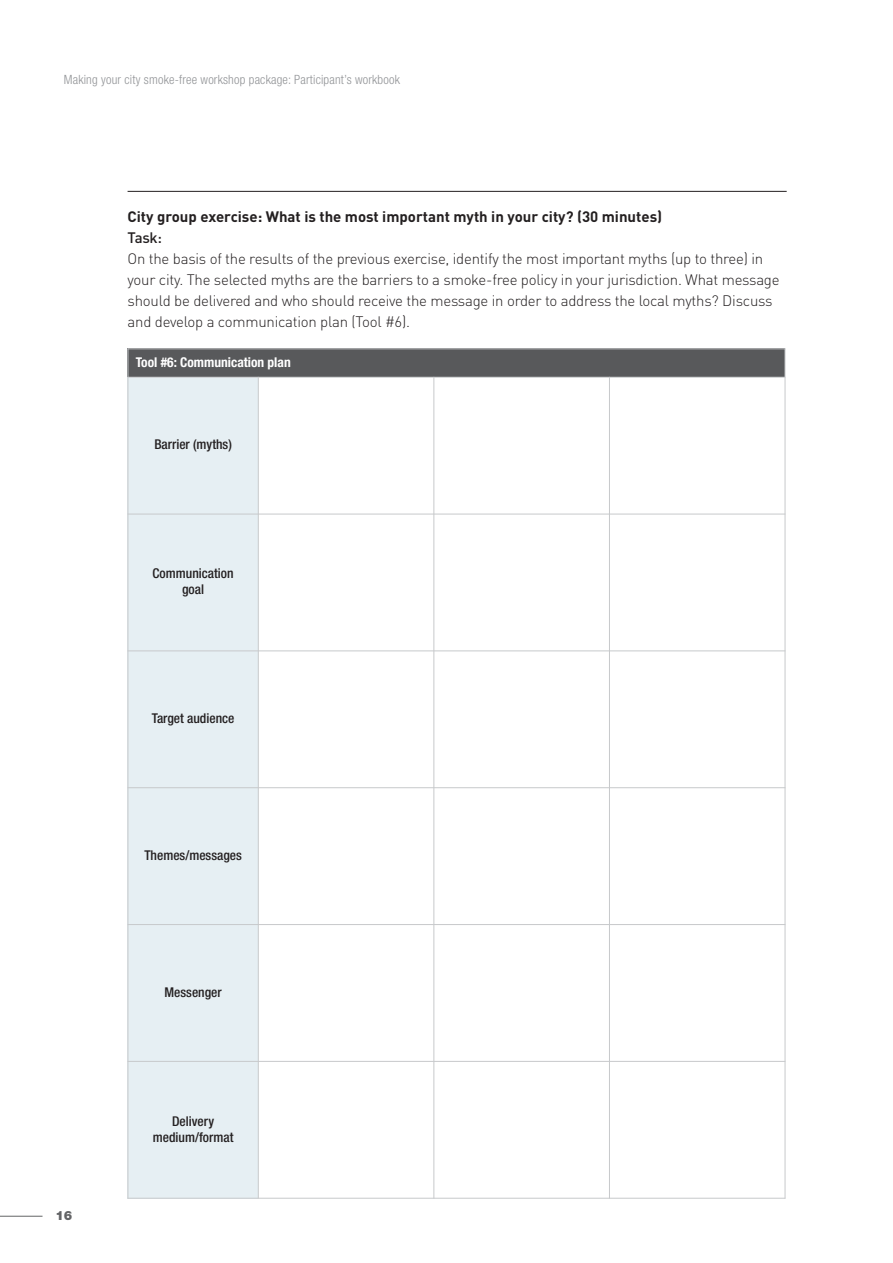
<style>
.page{position:relative;width:893px;height:1263px;background:#fff}
.page>*{position:absolute;margin:0;border:0;box-sizing:border-box;transform-origin:0 0}
.t1{font:300 15px/21px "DIN";letter-spacing:-.015em;color:#231f20}
.t2{font:700 15px "DIN";color:#231f20}
.t3{font:500 15px "DIN";color:#231f20}
.t4{font:500 condensed 13.5px/16.2px "Helvetica Neue";color:#231f20;text-align:center}
.t5{font:700 condensed 13.5px "Helvetica Neue";color:#fff}
.t6{font:300 condensed 12.75px "Helvetica Neue";letter-spacing:.015em;color:#939598}
.t7{font:900 12.75px "Helvetica Neue";color:#636466}
</style>
<div class="page">
<hr style="left:0;top:1216px;width:43px;height:1px;background:#636466">
<hr style="left:128px;top:191px;width:659px;height:1px;background:#231f20">
<div style="left:128px;top:348px;width:657px;height:29px;background:#58595b"></div>
<div style="left:128px;top:377px;width:130px;height:137px;background:#e6eff3"></div>
<div style="left:128px;top:514px;width:130px;height:137px;background:#e6eff3"></div>
<div style="left:128px;top:651px;width:130px;height:137px;background:#e6eff3"></div>
<div style="left:128px;top:788px;width:130px;height:136px;background:#e6eff3"></div>
<div style="left:128px;top:924px;width:130px;height:137px;background:#e6eff3"></div>
<div style="left:128px;top:1061px;width:130px;height:137px;background:#e6eff3"></div>
<hr style="left:128px;top:348px;width:1px;height:850px;background:#c7c9cb">
<hr style="left:258px;top:377px;width:1px;height:821px;background:#c7c9cb">
<hr style="left:433px;top:377px;width:1px;height:821px;background:#c7c9cb">
<hr style="left:609px;top:377px;width:1px;height:821px;background:#c7c9cb">
<hr style="left:785px;top:348px;width:1px;height:850px;background:#c7c9cb">
<hr style="left:128px;top:348px;width:657px;height:1px;background:#c7c9cb">
<hr style="left:128px;top:377px;width:657px;height:1px;background:#c7c9cb">
<hr style="left:128px;top:514px;width:657px;height:1px;background:#c7c9cb">
<hr style="left:128px;top:650px;width:657px;height:1px;background:#c7c9cb">
<hr style="left:128px;top:787px;width:657px;height:1px;background:#c7c9cb">
<hr style="left:128px;top:924px;width:657px;height:1px;background:#c7c9cb">
<hr style="left:128px;top:1061px;width:657px;height:1px;background:#c7c9cb">
<hr style="left:128px;top:1198px;width:657px;height:1px;background:#c7c9cb">
<p class="t6" style="left:64px;top:75px;width:338px">Making your city smoke-free workshop package: Participant’s workbook</p>
<p class="t2" style="left:128px;top:211px;width:536px">City group exercise: What is the most important myth in your city? (30 minutes)</p>
<p class="t3" style="left:128px;top:232px;width:36px">Task:</p>
<p class="t1" style="left:128px;top:250px;width:654px">On the basis of the results of the previous exercise, identify the most important myths (up to three) in your city. The selected myths are the barriers to a smoke-free policy in your jurisdiction. What message should be delivered and who should receive the message in order to address the local myths? Discuss and develop a communication plan (Tool #6).</p>
<p class="t5" style="left:136px;top:358px;width:156px">Tool #6: Communication plan</p>
<p class="t4" style="left:154px;top:438px;width:79px">Barrier (myths)</p>
<p class="t4" style="left:153px;top:566px;width:82px">Communication goal</p>
<p class="t4" style="left:152px;top:711px;width:84px">Target audience</p>
<p class="t4" style="left:144px;top:848px;width:99px">Themes/messages</p>
<p class="t4" style="left:164px;top:985px;width:59px">Messenger</p>
<p class="t7" style="left:55px;top:1210px;width:19px">16</p>
<p class="t4" style="left:153px;top:1114px;width:82px">Delivery medium/format</p>
</div>
